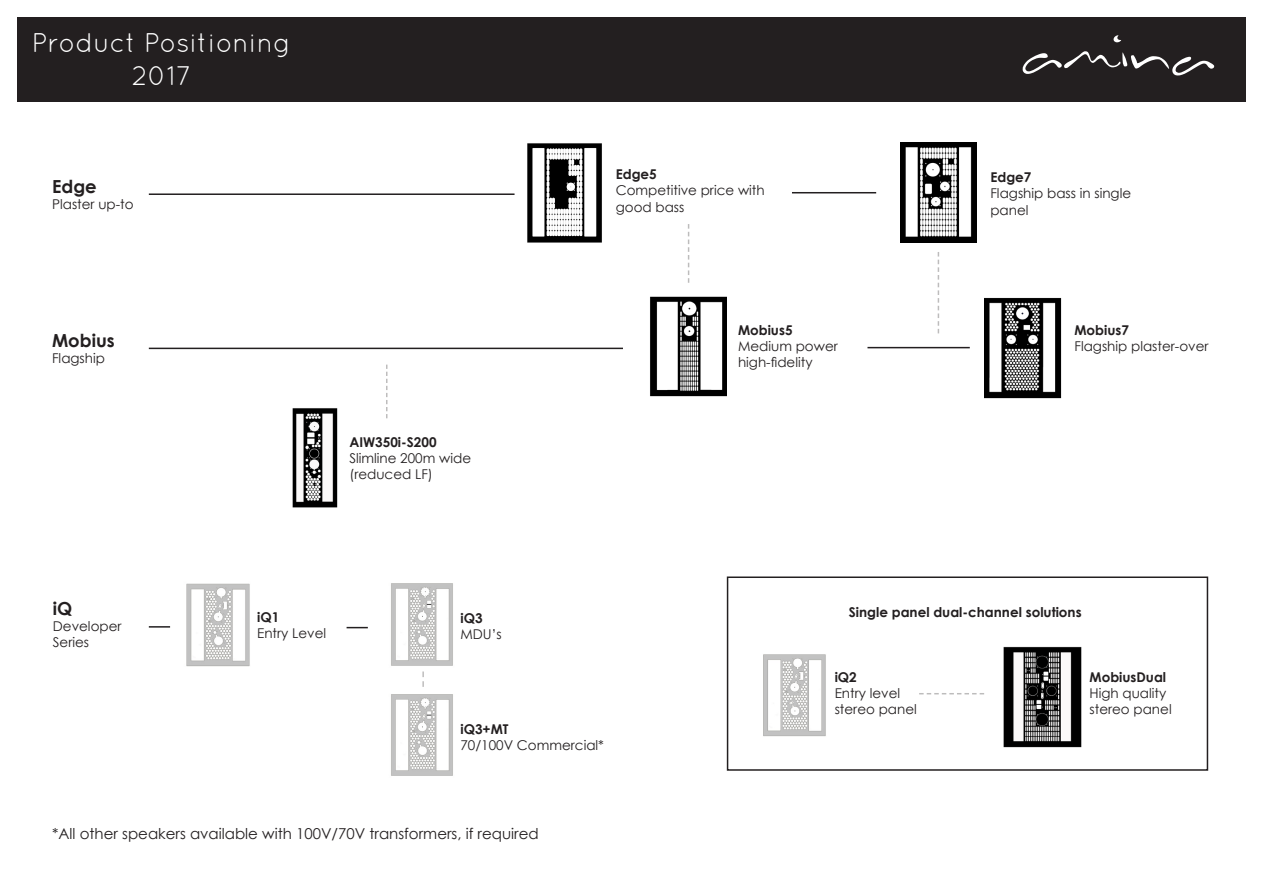
<style>
.page{position:relative;width:1263px;height:893px;background:#fff}
.page>*{position:absolute;margin:0;border:0;box-sizing:border-box;transform-origin:0 0}
.t1{font:27px "Quicksand";color:#fff}
.t2{font:700 18px "Century Gothic";color:#231f20}
.t3{font:15px "Century Gothic";color:#231f20}
.t4{font:13.5px/16.2px "Century Gothic";color:#231f20}
.t5{font:700 13.5px "Century Gothic";color:#231f20}
</style>
<div class="page">
<div style="left:17px;top:17px;width:1229px;height:84px;background:#231f20"></div>
<svg style="left:386px;top:365px;width:1px;height:53px"></svg>
<svg style="left:422px;top:671px;width:2px;height:16px"></svg>
<svg style="left:688px;top:224px;width:1px;height:59px"></svg>
<svg style="left:938px;top:252px;width:1px;height:81px"></svg>
<hr style="left:149px;top:626px;width:21px;height:2px;background:#231f20">
<svg style="left:347px;top:627px;width:21px;height:1px"></svg>
<hr style="left:149px;top:348px;width:474px;height:1px;background:#231f20">
<hr style="left:867px;top:347px;width:103px;height:1px;background:#231f20">
<hr style="left:149px;top:193px;width:365px;height:2px;background:#231f20">
<hr style="left:792px;top:192px;width:84px;height:1px;background:#231f20">
<img style="left:186px;top:583px;width:64px;height:83px">
<img style="left:984px;top:298px;width:77px;height:100px">
<img style="left:650px;top:296px;width:77px;height:101px">
<img style="left:391px;top:583px;width:62px;height:83px">
<img style="left:391px;top:694px;width:62px;height:82px">
<svg style="left:919px;top:693px;width:65px;height:1px"></svg>
<img style="left:1003px;top:646px;width:79px;height:102px">
<img style="left:763px;top:654px;width:63px;height:83px">
<div style="left:727px;top:576px;width:481px;height:195px;border:2px solid #231f20"></div>
<svg style="left:1022px;top:51px;width:192px;height:24px"></svg>
<svg style="left:1113px;top:35px;width:8px;height:7px"></svg>
<img style="left:292px;top:408px;width:46px;height:100px">
<img style="left:901px;top:142px;width:75px;height:100px">
<img style="left:527px;top:143px;width:75px;height:100px">
<p class="t1" style="left:32px;top:27px;width:261px">Product Positioning</p>
<p class="t1" style="left:132px;top:60px;width:61px">2017</p>
<p class="t2" style="left:52px;top:173px;width:46px">Edge</p>
<p class="t4" style="left:52px;top:196px;width:83px">Plaster up-to</p>
<p class="t2" style="left:52px;top:327px;width:64px">Mobius</p>
<p class="t4" style="left:52px;top:350px;width:54px">Flagship</p>
<p class="t5" style="left:349px;top:432px;width:89px">AIW350i-S200</p>
<p class="t4" style="left:349px;top:450px;width:123px">Slimline 200m wide</p>
<p class="t4" style="left:349px;top:466px;width:85px">(reduced LF)</p>
<p class="t5" style="left:616px;top:164px;width:43px">Edge5</p>
<p class="t4" style="left:616px;top:182px;width:150px">Competitive price with good bass</p>
<p class="t5" style="left:738px;top:320px;width:56px">Mobius5</p>
<p class="t4" style="left:738px;top:338px;width:101px">Medium power</p>
<p class="t4" style="left:738px;top:354px;width:76px">high-fidelity</p>
<p class="t5" style="left:990px;top:167px;width:43px">Edge7</p>
<p class="t4" style="left:990px;top:185px;width:142px">Flagship bass in single panel</p>
<p class="t5" style="left:1074px;top:320px;width:56px">Mobius7</p>
<p class="t4" style="left:1074px;top:338px;width:136px">Flagship plaster-over</p>
<p class="t2" style="left:53px;top:594px;width:21px">iQ</p>
<p class="t4" style="left:53px;top:617px;width:70px">Developer<br>Series</p>
<p class="t5" style="left:257px;top:607px;width:24px">iQ1</p>
<p class="t4" style="left:257px;top:625px;width:71px">Entry Level</p>
<p class="t5" style="left:460px;top:608px;width:24px">iQ3</p>
<p class="t4" style="left:460px;top:626px;width:43px">MDU’s</p>
<p class="t5" style="left:460px;top:719px;width:50px">iQ3+MT</p>
<p class="t4" style="left:460px;top:737px;width:145px">70/100V Commercial*</p>
<p class="t3" style="left:52px;top:823px;width:488px">*All other speakers available with 100V/70V transformers, if required</p>
<p class="t5" style="left:849px;top:602px;width:234px">Single panel dual-channel solutions</p>
<p class="t5" style="left:835px;top:667px;width:24px">iQ2</p>
<p class="t4" style="left:835px;top:685px;width:84px">Entry level stereo panel</p>
<p class="t5" style="left:1089px;top:666px;width:78px">MobiusDual</p>
<p class="t4" style="left:1089px;top:685px;width:84px">High quality stereo panel</p>
</div>
